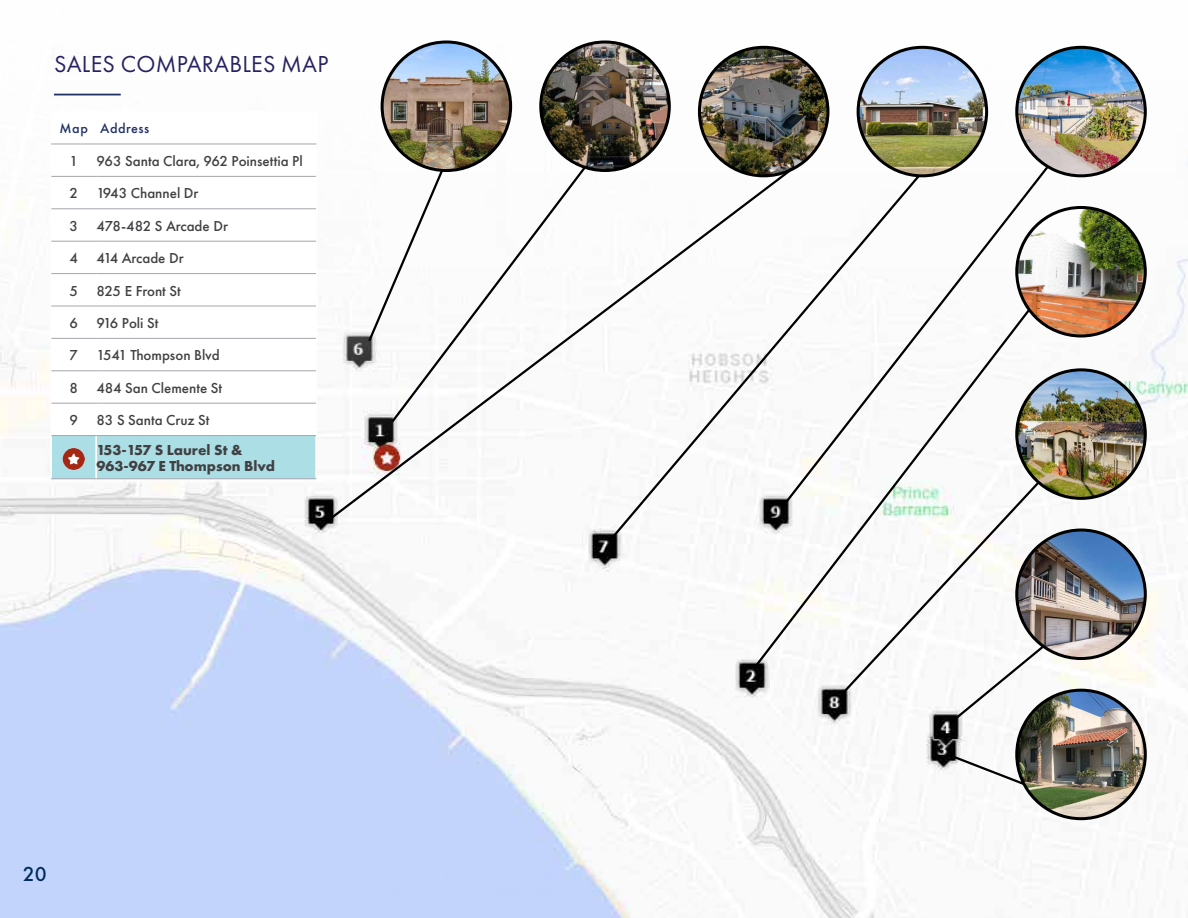
<style>
.page{position:relative;width:1188px;height:918px;background:#fff}
.page>*{position:absolute;margin:0;border:0;box-sizing:border-box;transform-origin:0 0}
.t1{font:24px "Futura PT";letter-spacing:.01em;color:#262262}
.t2{font:500 21px "Futura PT";color:#002d5b}
.t3{font:500 15px/32.4px "Futura PT";color:#414042}
.t4{font:700 15px/16.5px "Futura PT";color:#414042}
.t5{font:500 14.25px "Futura PT";letter-spacing:.04em;color:#213165}
</style>
<div class="page">
<img style="left:0;top:42px;width:1188px;height:876px">
<hr style="left:54px;top:94px;width:67px;height:1px;background:#213165">
<svg style="left:608px;top:521px;width:144px;height:21px"></svg>
<svg style="left:810px;top:147px;width:254px;height:361px"></svg>
<svg style="left:752px;top:302px;width:284px;height:367px"></svg>
<svg style="left:839px;top:467px;width:215px;height:230px"></svg>
<svg style="left:328px;top:154px;width:482px;height:367px"></svg>
<svg style="left:947px;top:633px;width:112px;height:93px"></svg>
<img style="left:1017px;top:207px;width:128px;height:129px;border-radius:64px">
<div style="left:1015px;top:206px;width:132px;height:132px;border:3px solid #000;border-radius:50%"></div>
<img style="left:541px;top:42px;width:128px;height:129px;border-radius:64px">
<div style="left:539px;top:40px;width:132px;height:132px;border:3px solid #000;border-radius:50%"></div>
<img style="left:382px;top:42px;width:129px;height:129px;border-radius:64px">
<div style="left:381px;top:40px;width:131px;height:132px;border:3px solid #000;border-radius:50%"></div>
<img style="left:858px;top:47px;width:129px;height:129px;border-radius:64px">
<div style="left:857px;top:46px;width:131px;height:131px;border:3px solid #000;border-radius:50%"></div>
<img style="left:699px;top:47px;width:129px;height:129px;border-radius:64px">
<div style="left:698px;top:46px;width:131px;height:131px;border:3px solid #000;border-radius:50%"></div>
<img style="left:1017px;top:47px;width:128px;height:129px;border-radius:64px">
<div style="left:1015px;top:46px;width:132px;height:131px;border:3px solid #000;border-radius:50%"></div>
<img style="left:1017px;top:530px;width:128px;height:129px;border-radius:64px">
<div style="left:1015px;top:529px;width:132px;height:131px;border:3px solid #000;border-radius:50%"></div>
<img style="left:1017px;top:370px;width:128px;height:128px;border-radius:64px">
<div style="left:1015px;top:368px;width:132px;height:132px;border:3px solid #000;border-radius:50%"></div>
<svg style="left:947px;top:753px;width:81px;height:38px"></svg>
<img style="left:1017px;top:690px;width:128px;height:129px;border-radius:64px">
<div style="left:1015px;top:689px;width:132px;height:131px;border:3px solid #000;border-radius:50%"></div>
<div style="left:51px;top:112px;width:265px;height:367px;background:#fff"></div>
<div style="left:52px;top:436px;width:264px;height:43px;background:#acdee5"></div>
<hr style="left:316px;top:144px;width:1px;height:32px;background:#fff">
<hr style="left:316px;top:176px;width:1px;height:33px;background:#fff">
<hr style="left:316px;top:209px;width:1px;height:32px;background:#fff">
<hr style="left:316px;top:241px;width:1px;height:33px;background:#fff">
<hr style="left:316px;top:274px;width:1px;height:32px;background:#fff">
<hr style="left:316px;top:306px;width:1px;height:32px;background:#fff">
<hr style="left:316px;top:338px;width:1px;height:33px;background:#fff">
<hr style="left:316px;top:371px;width:1px;height:32px;background:#fff">
<hr style="left:316px;top:403px;width:1px;height:33px;background:#fff">
<hr style="left:96px;top:436px;width:1px;height:43px;background:#fff">
<hr style="left:316px;top:436px;width:1px;height:43px;background:#fff">
<hr style="left:51px;top:144px;width:45px;height:1px;background:#a5a5af">
<hr style="left:96px;top:144px;width:220px;height:1px;background:#a5a5af">
<hr style="left:51px;top:176px;width:45px;height:1px;background:#a5a5af">
<hr style="left:96px;top:176px;width:220px;height:1px;background:#a5a5af">
<hr style="left:51px;top:209px;width:45px;height:1px;background:#a5a5af">
<hr style="left:96px;top:209px;width:220px;height:1px;background:#a5a5af">
<hr style="left:51px;top:241px;width:45px;height:1px;background:#a5a5af">
<hr style="left:96px;top:241px;width:220px;height:1px;background:#a5a5af">
<hr style="left:51px;top:273px;width:45px;height:1px;background:#a5a5af">
<hr style="left:96px;top:273px;width:220px;height:1px;background:#a5a5af">
<hr style="left:51px;top:306px;width:45px;height:1px;background:#a5a5af">
<hr style="left:96px;top:306px;width:220px;height:1px;background:#a5a5af">
<hr style="left:51px;top:338px;width:45px;height:1px;background:#a5a5af">
<hr style="left:96px;top:338px;width:220px;height:1px;background:#a5a5af">
<hr style="left:51px;top:371px;width:45px;height:1px;background:#a5a5af">
<hr style="left:96px;top:371px;width:220px;height:1px;background:#a5a5af">
<hr style="left:51px;top:403px;width:45px;height:1px;background:#a5a5af">
<hr style="left:96px;top:403px;width:220px;height:1px;background:#a5a5af">
<hr style="left:51px;top:479px;width:45px;height:1px;background:#a5a5af">
<hr style="left:96px;top:479px;width:220px;height:1px;background:#a5a5af">
<hr style="left:51px;top:435px;width:45px;height:1px;background:#a5a5af">
<hr style="left:96px;top:435px;width:220px;height:1px;background:#a5a5af">
<img style="left:61px;top:446px;width:26px;height:26px">
<h1 class="t1" style="left:54px;top:50px;width:276px">SALES COMPARABLES MAP</h1>
<p class="t5" style="left:60px;top:120px;width:91px">Map Address</p>
<p class="t3" style="left:69px;top:145px;width:235px">1 963 Santa Clara, 962 Poinsettia Pl<br>2 1943 Channel Dr<br>3 478-482 S Arcade Dr<br>4 414 Arcade Dr<br>5 825 E Front St<br>6 916 Poli St<br>7 1541 Thompson Blvd<br>8 484 San Clemente St<br>9 83 S Santa Cruz St</p>
<p class="t4" style="left:96px;top:441px;width:180px">153-157 S Laurel St &amp;<br>963-967 E Thompson Blvd</p>
<p class="t4" style="left:96px;top:444px;width:133px">102 N Kalorama St</p>
<h2 class="t2" style="left:23px;top:862px;width:25px">20</h2>
</div>
